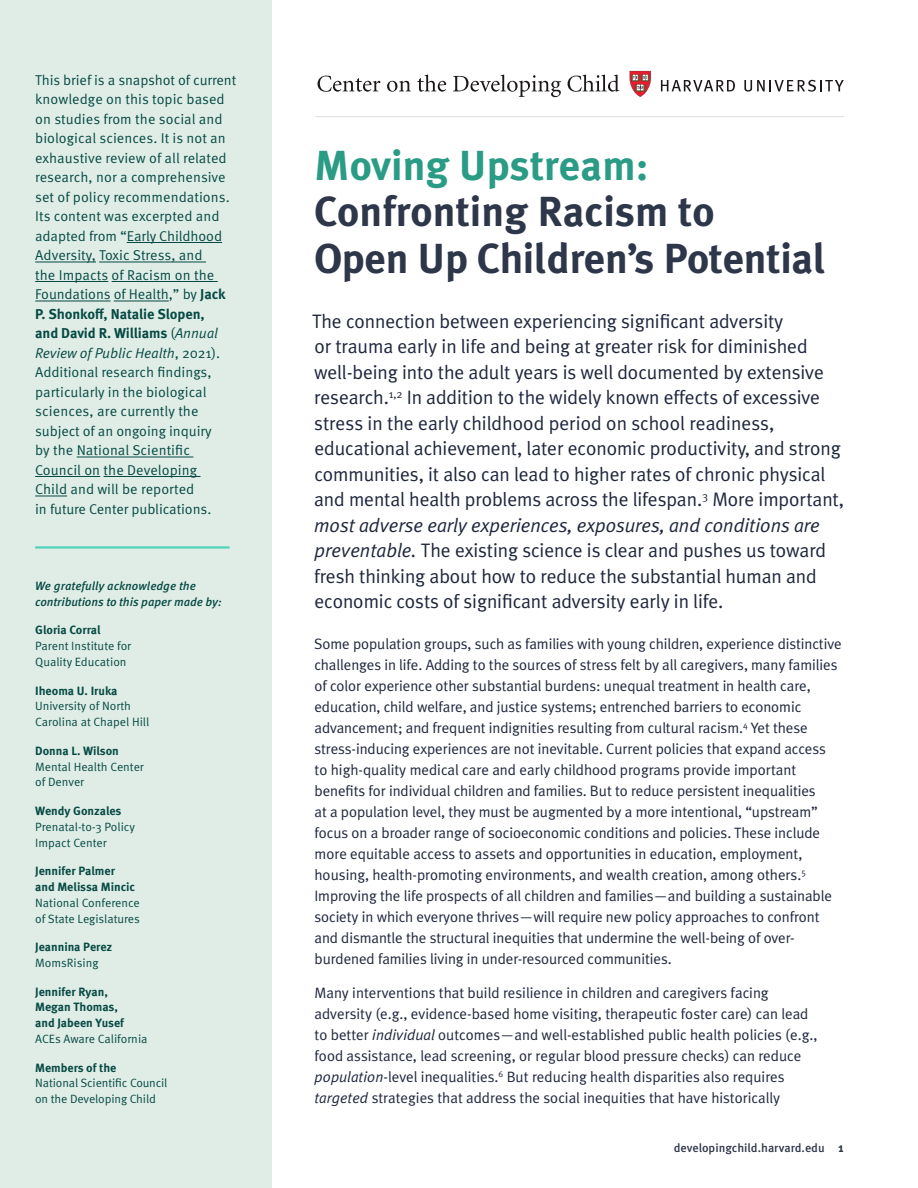
<style>
.page{position:relative;width:918px;height:1188px;background:#fff}
.page>*{position:absolute;margin:0;border:0;box-sizing:border-box;transform-origin:0 0}
.cover_hed{font:700 42px/46.5px "Meta Plus";letter-spacing:.005em;color:#2e3649}
.t1{font:19.5px/25.5px "Meta Plus Normal";letter-spacing:-.005em;color:#1f273d}
.Default{font:15px/21px "Meta Plus Normal";letter-spacing:-.005em;color:#1f273d}
.t2{font:14.25px/19.5px "Meta Pro Norm";color:#074944}
.t3{font:12px/15.8px "Meta Pro Norm";letter-spacing:-.005em;color:#074944}
.t4{font:700 12px/15.8px "Meta Pro";color:#074944}
.t5{font:italic 500 12px/15.8px "Meta Pro";letter-spacing:-.005em;color:#074944}
.t6{font:500 12px "Meta Pro";color:#2e3649}
.s1{font-family:"Meta Pro";font-weight:700}
.s2{font-family:"Meta Pro Norm Ita"}
.s3{font-family:"Meta Pro Norm";font-weight:400}
.s4{color:#2a9b85}
.s5{font-style:italic}
.s6{font-family:"Meta Pro Norm"}
.s7{font-weight:700;font-size:12.75px}
</style>
<div class="page">
<hr style="left:316px;top:116px;width:528px;height:1px;background:#dcdddf">
<div style="left:0;top:0;width:272px;height:1188px;background:#dfede6"></div>
<hr style="left:127px;top:242px;width:95px;height:1px;background:#074944">
<hr style="left:35px;top:262px;width:61px;height:1px;background:#074944">
<hr style="left:99px;top:262px;width:107px;height:1px;background:#074944">
<hr style="left:35px;top:281px;width:73px;height:1px;background:#074944">
<hr style="left:112px;top:281px;width:106px;height:1px;background:#074944">
<hr style="left:35px;top:301px;width:76px;height:1px;background:#074944">
<hr style="left:114px;top:301px;width:55px;height:1px;background:#074944">
<hr style="left:77px;top:457px;width:116px;height:1px;background:#074944">
<hr style="left:35px;top:476px;width:65px;height:1px;background:#074944">
<hr style="left:104px;top:476px;width:97px;height:1px;background:#074944">
<hr style="left:35px;top:496px;width:32px;height:1px;background:#074944">
<hr style="left:35px;top:546px;width:195px;height:3px;background:#50d1b8">
<svg style="left:630px;top:71px;width:21px;height:26px"></svg>
<svg style="left:318px;top:76px;width:62px;height:16px"></svg>
<svg style="left:387px;top:81px;width:24px;height:11px"></svg>
<svg style="left:417px;top:75px;width:29px;height:17px"></svg>
<svg style="left:453px;top:75px;width:108px;height:22px"></svg>
<svg style="left:568px;top:75px;width:51px;height:17px"></svg>
<svg style="left:661px;top:80px;width:74px;height:11px"></svg>
<svg style="left:744px;top:80px;width:100px;height:12px"></svg>
<p class="t2" style="left:35px;top:69px;width:203px">This brief is a snapshot of current knowledge on this topic based on studies from the social and biological sciences. It is not an exhaustive review of all related research, nor a comprehensive set of policy recommendations.<br>Its content was excerpted and adapted from “Early Childhood<br>Adversity, Toxic Stress, and<br>the Impacts of Racism on the<br>Foundations of Health,” by <span class="s1">Jack<br>P. Shonkoff, Natalie Slopen,<br>and David R. Williams</span> (<span class="s2">Annual<br>Review of Public Health</span>, 2021).<br>Additional research findings, particularly in the biological sciences, are currently the subject of an ongoing inquiry<br>by the National Scientific<br>Council on the Developing<br>Child and will be reported<br>in future Center publications.</p>
<p class="t5" style="left:35px;top:577px;width:188px">We gratefully acknowledge the contributions to this paper made by:</p>
<p class="t3" style="left:35px;top:622px;width:97px"><span class="s1">Gloria Corral<br></span>Parent Institute for<br>Quality Education</p>
<p class="t3" style="left:35px;top:682px;width:116px"><span class="s1">Iheoma U. Iruka<br></span>University of North<br>Carolina at Chapel Hill</p>
<p class="t3" style="left:35px;top:742px;width:110px"><span class="s1">Donna L. Wilson<br></span>Mental Health Center of Denver</p>
<p class="t3" style="left:35px;top:802px;width:101px"><span class="s1">Wendy Gonzales<br></span>Prenatal-to-3 Policy<br>Impact Center</p>
<p class="t3" style="left:35px;top:862px;width:106px"><span class="s1">Jennifer Palmer<br>and Melissa Mincic<br></span>National Conference of State Legislatures</p>
<p class="t4" style="left:35px;top:938px;width:79px">Jeannina Perez<br><span class="s3">MomsRising</span></p>
<p class="t4" style="left:35px;top:983px;width:114px">Jennifer Ryan,<br>Megan Thomas,<br>and Jabeen Yusef<br><span class="s3">ACEs Aware California</span></p>
<p class="t3" style="left:35px;top:1059px;width:134px"><span class="s1">Members of the<br></span>National Scientific Council on the Developing Child</p>
<p class="cover_hed" style="left:314px;top:142px;width:513px"><span class="s4">Moving Upstream:<br></span>Confronting Racism to<br>Open Up Children’s Potential</p>
<p class="t1" style="left:312px;top:308px;width:533px">The connection between experiencing significant adversity<br>or trauma early in life and being at greater risk for diminished well-being into the adult years is well documented by extensive research.<sup>1,2</sup> In addition to the widely known effects of excessive stress in the early childhood period on school readiness, educational achievement, later economic productivity, and strong communities, it also can lead to higher rates of chronic physical and mental health problems across the lifespan.<sup>3</sup> More important, <span class="s5">most adverse early experiences, exposures, and conditions are preventable.</span> The existing science is clear and pushes us toward fresh thinking about how to reduce the substantial human and economic costs of significant adversity early in life.</p>
<p class="Default" style="left:314px;top:633px;width:529px">Some population groups, such as families with young children, experience distinctive challenges in life. Adding to the sources of stress felt by all caregivers, many families of color experience other substantial burdens: unequal treatment in health care, education, child welfare, and justice systems; entrenched barriers to economic advancement; and frequent indignities resulting from cultural racism.<sup>4</sup> Yet these stress-inducing experiences are not inevitable. Current policies that expand access to high-quality medical care and early childhood programs provide important benefits for individual children and families. But to reduce persistent inequalities<br>at a population level, they must be augmented by a more intentional, “upstream” focus on a broader range of socioeconomic conditions and policies. These include more equitable access to assets and opportunities in education, employment, housing, health-promoting environments, and wealth creation, among others.<sup>5<br></sup>Improving the life prospects of all children and families—and building a sustainable society in which everyone thrives—will require new policy approaches to confront and dismantle the structural inequities that undermine the well-being of over&shy;burdened families living in under-resourced communities.</p>
<p class="Default" style="left:314px;top:983px;width:505px">Many interventions that build resilience in children and caregivers facing adversity (e.g., evidence-based home visiting, therapeutic foster care) can lead to better <span class="s5">individual</span> outcomes—and well-established public health policies (e.g., food assistance, lead screening, or regular blood pressure checks) can reduce <span class="s5">population</span><span class="s6">-</span>level inequalities.<sup>6</sup> But reducing health disparities also requires <span class="s5">targeted</span> strategies that address the social inequities that have historically</p>
<p class="t6" style="left:674px;top:1139px;width:172px">developingchild.harvard.edu <span class="s7">1</span></p>
</div>
